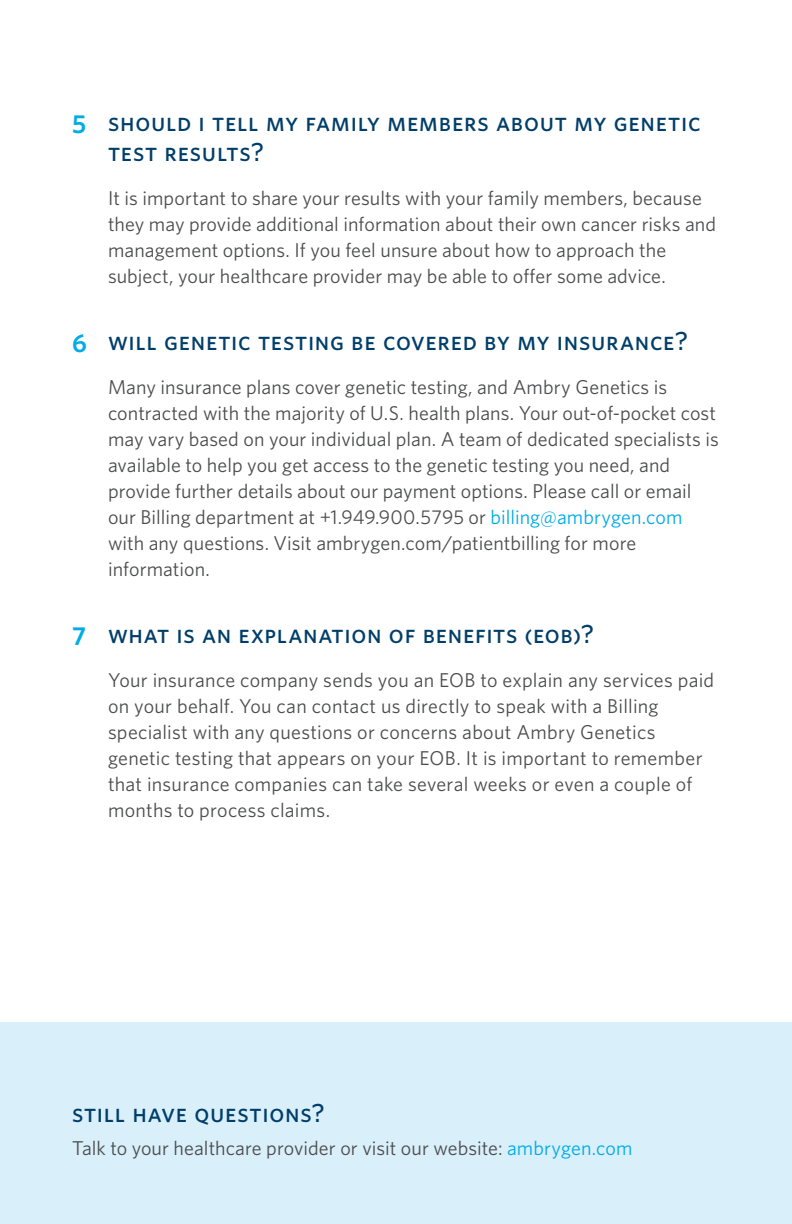
<style>
.page{position:relative;width:792px;height:1224px;background:#fff}
.page>*{position:absolute;margin:0;border:0;box-sizing:border-box;transform-origin:0 0}
.whitney_sub_head{font:26px/30px "Whitney Medium SC";letter-spacing:.025em;color:#003e69}
.Section_text{font:20px/26px "Whitney";letter-spacing:.005em;color:#4b4c4d}
.Text{font:20px "Whitney";color:#4b4c4d}
.s1{font-family:"Whitney";font-weight:600;color:#00abe7}
.s2{color:#00abe7}
</style>
<div class="page">
<div style="left:0;top:1023px;width:792px;height:201px;background:#d9effa"></div>
<p class="whitney_sub_head" style="left:108px;top:106px;width:594px;text-indent:-36px"><span class="s1">5</span> should i tell my family members about my genetic test results?</p>
<p class="Section_text" style="left:108px;top:184px;width:610px">It is important to share your results with your family members, because they may provide additional information about their own cancer risks and management options. If you feel unsure about how to approach the subject, your healthcare provider may be able to offer some advice.</p>
<p class="whitney_sub_head" style="left:72px;top:326px;width:618px"><span class="s1">6</span> will genetic testing be covered by my insurance?</p>
<p class="Section_text" style="left:108px;top:374px;width:612px">Many insurance plans cover genetic testing, and Ambry Genetics is contracted with the majority of U.S. health plans. Your out-of-pocket cost may vary based on your individual plan. A team of dedicated specialists is available to help you get access to the genetic testing you need, and provide further details about our payment options. Please call or email our Billing department at +1.949.900.5795 or <span class="s2">billing@ambrygen.com </span>with any questions. Visit ambrygen.com/patientbilling for more information.</p>
<p class="whitney_sub_head" style="left:72px;top:619px;width:524px"><span class="s1">7</span> what is an explanation of benefits (eob)?</p>
<p class="Section_text" style="left:108px;top:667px;width:608px">Your insurance company sends you an EOB to explain any services paid on your behalf. You can contact us directly to speak with a Billing specialist with any questions or concerns about Ambry Genetics genetic testing that appears on your EOB. It is important to remember that insurance companies can take several weeks or even a couple of months to process claims.</p>
<p class="whitney_sub_head" style="left:72px;top:1097px;width:255px">still have questions?</p>
<p class="Text" style="left:72px;top:1135px;width:562px">Talk to your healthcare provider or visit our website: <span class="s2">ambrygen.com</span></p>
</div>
